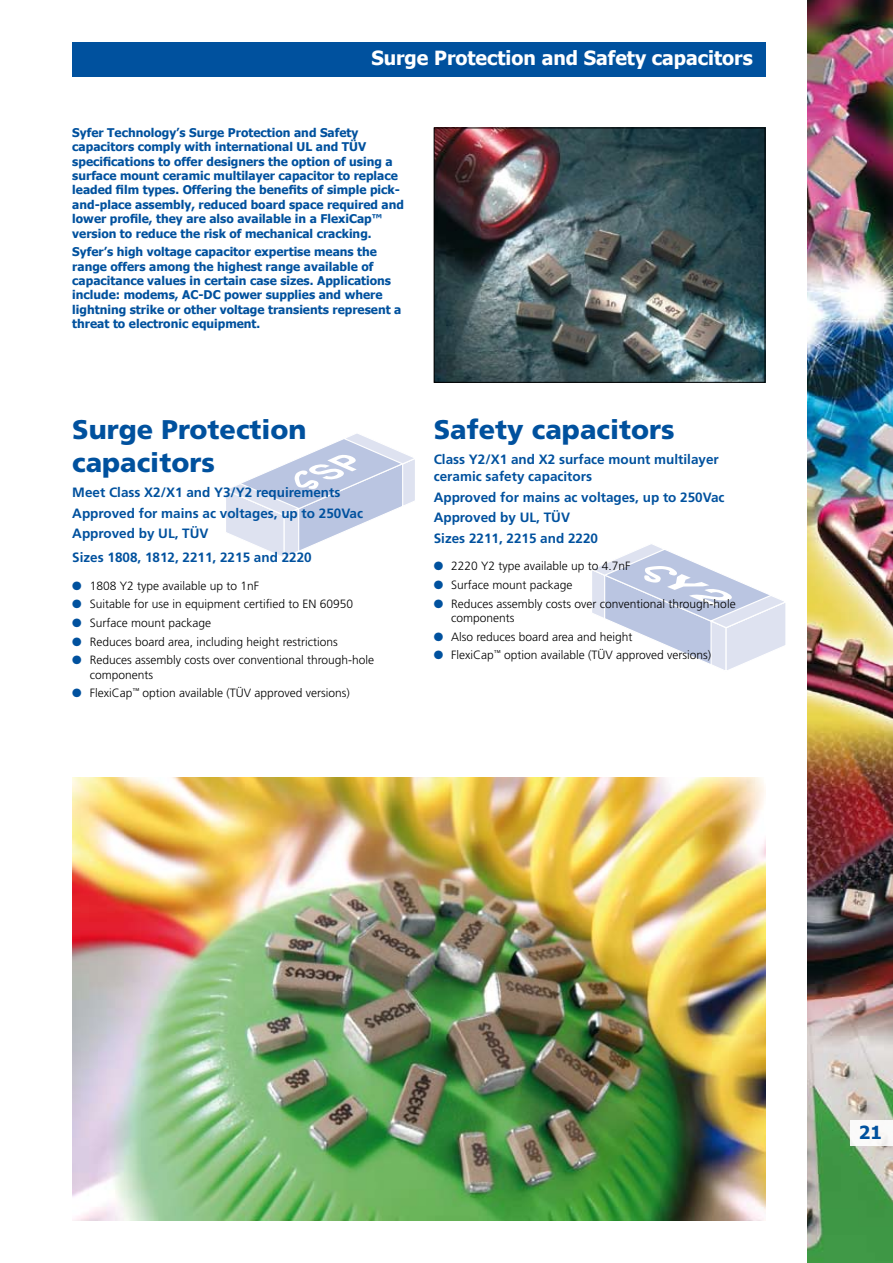
<style>
.page{position:relative;width:893px;height:1263px;background:#fff}
.page>*{position:absolute;margin:0;border:0;box-sizing:border-box;transform-origin:0 0}
.t1{font:900 27px/32.4px "Frutiger";color:#00519e}
.t2{font:700 19.5px "Tahoma";color:#fff}
.t3{font:700 18px "Tahoma";color:#00519e}
.t4{font:700 13.5px/20.7px "Frutiger";color:#00519e}
.t5{font:700 12px/14.4px "Tahoma";color:#00519e}
.t6{font:300 12px/18.6px "Frutiger";color:#000}
</style>
<div class="page">
<img style="left:808px;top:0;width:85px;height:1263px">
<div style="left:850px;top:1120px;width:43px;height:26px;background:#fff"></div>
<svg style="left:592px;top:544px;width:194px;height:126px"></svg>
<svg style="left:226px;top:434px;width:189px;height:123px"></svg>
<img style="left:72px;top:777px;width:693px;height:443px">
<div style="left:72px;top:43px;width:693px;height:34px;background:#00519e"></div>
<img style="left:436px;top:130px;width:327px;height:251px">
<div style="left:434px;top:128px;width:331px;height:255px;border:1px solid #000"></div>
<h2 class="t2" style="left:371px;top:44px;width:383px">Surge Protection and Safety capacitors</h2>
<p class="t5" style="left:72px;top:124px;width:333px">Syfer Technology’s Surge Protection and Safety capacitors comply with international UL and TÜV specifications to offer designers the option of using a surface mount ceramic multilayer capacitor to replace leaded film types. Offering the benefits of simple pick&shy;and-place assembly, reduced board space required and lower profile, they are also available in a FlexiCap™ version to reduce the risk of mechanical cracking.</p>
<p class="t5" style="left:72px;top:244px;width:331px">Syfer’s high voltage capacitor expertise means the range offers among the highest range available of capacitance values in certain case sizes. Applications include: modems, AC-DC power supplies and where lightning strike or other voltage transients represent a threat to electronic equipment.</p>
<h1 class="t1" style="left:72px;top:413px;width:236px">Surge Protection capacitors</h1>
<p class="t4" style="left:72px;top:482px;width:292px">Meet Class X2/X1 and Y3/Y2 requirements<br>Approved for mains ac voltages, up to 250Vac<br>Approved by UL, TÜV</p>
<p class="t4" style="left:72px;top:547px;width:241px">Sizes 1808, 1812, 2211, 2215 and 2220</p>
<p class="t6" style="left:90px;top:576px;width:286px">1808 Y2 type available up to 1nF<br>Suitable for use in equipment certified to EN 60950<br>Surface mount package<br>Reduces board area, including height restrictions Reduces assembly costs over conventional through-hole</p>
<p class="t6" style="left:90px;top:665px;width:262px">components<br>FlexiCap<sup>™</sup> option available (TÜV approved versions)</p>
<h1 class="t1" style="left:434px;top:413px;width:242px">Safety capacitors</h1>
<p class="t4" style="left:434px;top:451px;width:287px;line-height:16.5px">Class Y2/X1 and X2 surface mount multilayer ceramic safety capacitors</p>
<p class="t4" style="left:434px;top:486px;width:292px">Approved for mains ac voltages, up to 250Vac<br>Approved by UL, TÜV<br>Sizes 2211, 2215 and 2220</p>
<p class="t6" style="left:451px;top:557px;width:286px">2220 Y2 type available up to 4.7nF<br>Surface mount package<br>Reduces assembly costs over conventional through-hole</p>
<p class="t6" style="left:451px;top:609px;width:262px">components<br>Also reduces board area and height<br>FlexiCap<sup>™</sup> option available (TÜV approved versions)</p>
<h3 class="t3" style="left:859px;top:1119px;width:24px">21</h3>
</div>
